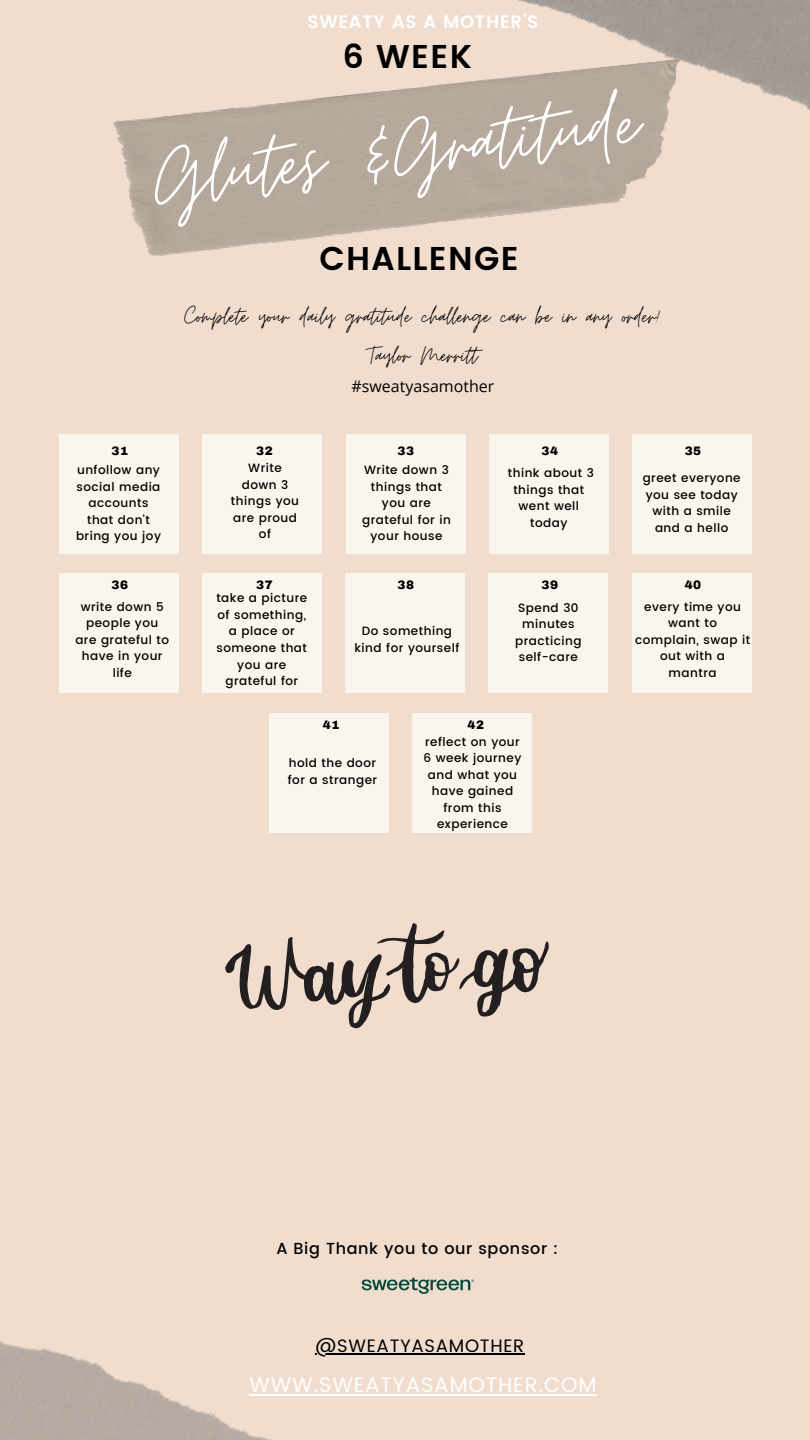
<style>
.page{position:relative;width:810px;height:1440px;background:#f1ddce}
.page>*{position:absolute;margin:0;border:0;box-sizing:border-box;transform-origin:0 0}
.t1{font:99.4px "Moon Time";color:#fff}
.t2{font:600 32.9px "Poppins";letter-spacing:.04em;color:#000}
.t3{font:28px "Moon Time";color:#000}
.t4{font:21px "Poppins";letter-spacing:.04em;color:#fff}
.t5{font:600 18px "Poppins";letter-spacing:.04em;color:#fff}
.t6{font:18px "Poppins";letter-spacing:.04em;color:#000}
.t7{font:500 16px "Poppins";letter-spacing:.04em;color:#000}
.t8{font:16px "Open Sans";color:#000}
.t9{font:500 12px/16.5px "Poppins";letter-spacing:.04em;color:#000;text-align:center}
.t10{font:900 12px "Archivo";letter-spacing:.04em;color:#000}
</style>
<div class="page">
<hr style="left:316px;top:1353px;width:209px;height:2px;background:#000">
<div style="left:202px;top:434px;width:120px;height:120px;background:#faf6ed"></div>
<div style="left:346px;top:434px;width:119px;height:120px;background:#faf6ed"></div>
<div style="left:489px;top:434px;width:120px;height:120px;background:#faf6ed"></div>
<div style="left:632px;top:434px;width:120px;height:120px;background:#faf6ed"></div>
<div style="left:202px;top:574px;width:120px;height:119px;background:#faf6ed"></div>
<div style="left:345px;top:574px;width:120px;height:119px;background:#faf6ed"></div>
<div style="left:489px;top:574px;width:119px;height:119px;background:#faf6ed"></div>
<div style="left:632px;top:574px;width:119px;height:119px;background:#faf6ed"></div>
<div style="left:59px;top:574px;width:119px;height:119px;background:#faf6ed"></div>
<div style="left:412px;top:713px;width:120px;height:119px;background:#faf6ed"></div>
<div style="left:269px;top:713px;width:120px;height:119px;background:#faf6ed"></div>
<div style="left:59px;top:434px;width:119px;height:120px;background:#faf6ed"></div>
<img style="left:518px;top:0;width:292px;height:110px">
<img style="left:0;top:1341px;width:326px;height:99px">
<img style="left:113px;top:59px;width:581px;height:197px">
<div style="left:236px;top:1368px;width:374px;height:35px;background:#f1ddce"></div>
<hr style="left:249px;top:1394px;width:348px;height:1px;background:#fff">
<img style="left:361px;top:1277px;width:113px;height:17px">
<svg style="left:225px;top:923px;width:324px;height:106px"></svg>
<p class="t5" style="left:307px;top:11px;width:233px">SWEATY AS A MOTHER'S</p>
<p class="t2" style="left:343px;top:37px;width:131px">6 WEEK</p>
<p class="t1" style="left:146px;top:121px;width:491px;rotate:-7deg">Glutes &amp;Gratitude</p>
<p class="t2" style="left:320px;top:239px;width:201px">CHALLENGE</p>
<p class="t3" style="left:185px;top:299px;width:478px">Complete your daily gratitude challenge can be in any order!</p>
<p class="t3" style="left:368px;top:338px;width:105px">Taylor Merrit</p>
<p class="t8" style="left:352px;top:375px;width:144px">#sweatyasamother</p>
<p class="t10" style="left:112px;top:445px;width:18px">31</p>
<p class="t10" style="left:256px;top:445px;width:18px">32</p>
<p class="t10" style="left:398px;top:445px;width:18px">33</p>
<p class="t10" style="left:542px;top:445px;width:18px">34</p>
<p class="t10" style="left:685px;top:445px;width:18px">35</p>
<p class="t9" style="left:76px;top:462px;width:86px">unfollow any social media accounts that don't bring you joy</p>
<p class="t9" style="left:231px;top:460px;width:70px">Write down 3 things you are proud of</p>
<p class="t9" style="left:362px;top:462px;width:90px">Write down 3 things that you are grateful for in your house</p>
<p class="t9" style="left:508px;top:465px;width:88px">think about 3 things that went well today</p>
<p class="t9" style="left:643px;top:470px;width:99px">greet everyone you see today with a smile and a hello</p>
<p class="t10" style="left:112px;top:578px;width:18px">36</p>
<p class="t10" style="left:256px;top:578px;width:18px">37</p>
<p class="t10" style="left:398px;top:578px;width:18px">38</p>
<p class="t10" style="left:542px;top:578px;width:18px">39</p>
<p class="t10" style="left:685px;top:578px;width:18px">40</p>
<p class="t9" style="left:75px;top:598px;width:95px">write down 5 people you are grateful to have in your life</p>
<p class="t9" style="left:216px;top:590px;width:92px">take a picture of something, a place or someone that you are grateful for</p>
<p class="t9" style="left:355px;top:623px;width:106px">Do something kind for yourself</p>
<p class="t10" style="left:323px;top:719px;width:18px">41</p>
<p class="t10" style="left:468px;top:719px;width:18px">42</p>
<p class="t9" style="left:515px;top:599px;width:68px">Spend 30 minutes practicing self-care</p>
<p class="t9" style="left:288px;top:755px;width:91px;text-align:left">hold the door for a stranger</p>
<p class="t9" style="left:424px;top:733px;width:99px">reflect on your<br>6 week journey and what you have gained from this experience</p>
<p class="t9" style="left:635px;top:598px;width:117px">every time you want to complain, swap it out with a mantra</p>
<p class="t7" style="left:276px;top:1239px;width:283px">A Big Thank you to our sponsor :</p>
<p class="t6" style="left:316px;top:1335px;width:210px">@SWEATYASAMOTHER</p>
<p class="t4" style="left:249px;top:1373px;width:349px">WWW.SWEATYASAMOTHER.COM</p>
</div>
